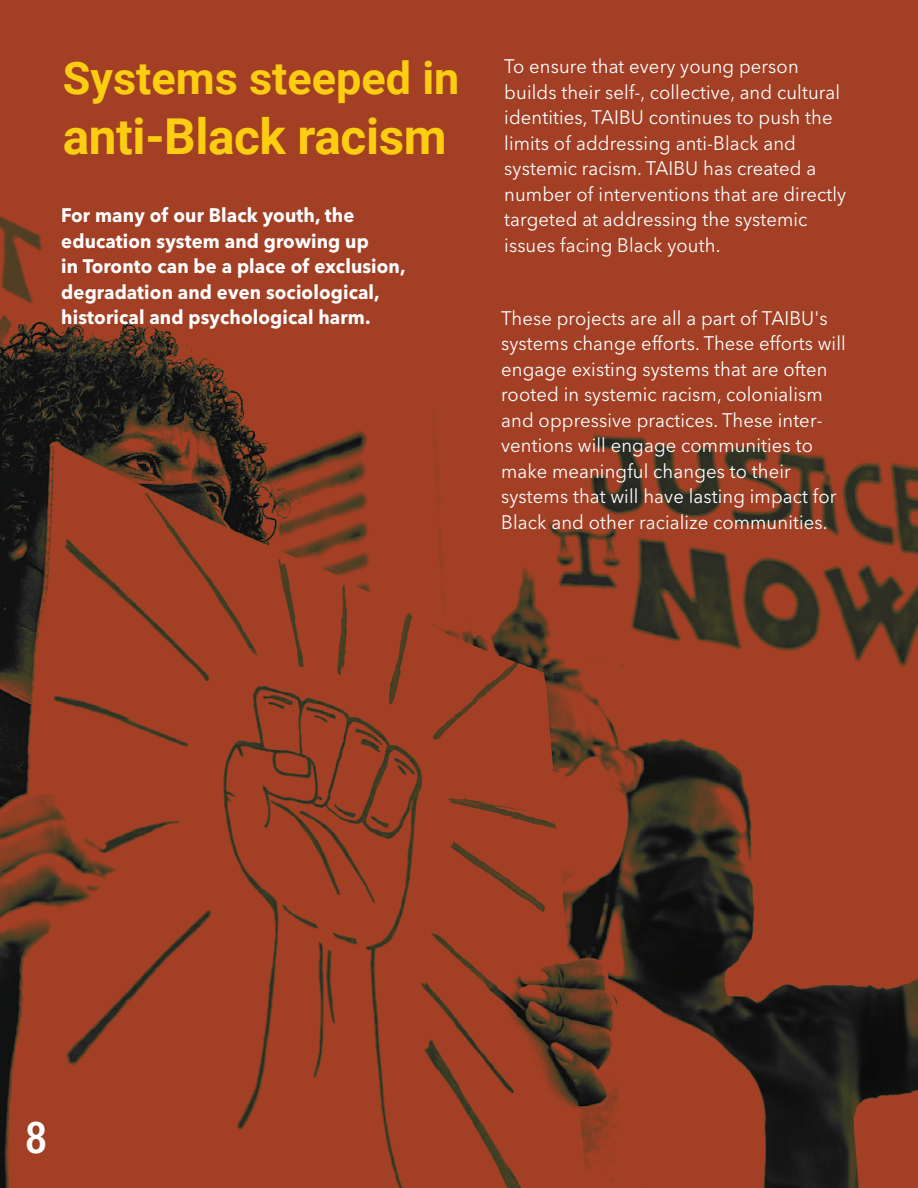
<style>
.page{position:relative;width:918px;height:1188px;background:#a23f24}
.page>*{position:absolute;margin:0;border:0;box-sizing:border-box;transform-origin:0 0}
.t1{font:700 49.5px "Roboto";letter-spacing:-.01em;color:#fccd10}
.t2{font:700 45px "Roboto";color:#fccd10}
.t3{font:600 condensed 43.65px "Avenir Next LT Pro";color:#fff}
.t4{font:19.5px/25.5px "Avenir Next LT Pro";letter-spacing:.005em;color:#fff;scale:.95 1}
.t5{font:700 19.5px/25.5px "Avenir Next LT Pro";letter-spacing:.005em;color:#fff;scale:.95 1}
</style>
<div class="page">
<img style="left:0;top:216px;width:918px;height:972px">
<h2 class="t2" style="left:63px;top:46px;width:398px">Systems steeped in</h2>
<h1 class="t1" style="left:63px;top:101px;width:385px">anti-Black racism</h1>
<p class="t5" style="left:61px;top:202px;width:364px">For many of our Black youth, the education system and growing up<br>in Toronto can be a place of exclusion, degradation and even sociological, historical and psychological harm.</p>
<p class="t4" style="left:504px;top:54px;width:361px">To ensure that every young person builds their self-, collective, and cultural identities, TAIBU continues to push the limits of addressing anti-Black and systemic racism. TAIBU has created a number of interventions that are directly targeted at addressing the systemic issues facing Black youth.</p>
<p class="t4" style="left:501px;top:305px;width:364px">These projects are all a part of TAIBU's systems change efforts. These efforts will engage existing systems that are often rooted in systemic racism, colonialism and oppressive practices. These inter&shy;ventions will engage communities to make meaningful changes to their systems that will have lasting impact for Black and other racialize communities.</p>
<h3 class="t3" style="left:25px;top:1111px;width:23px">8</h3>
</div>
